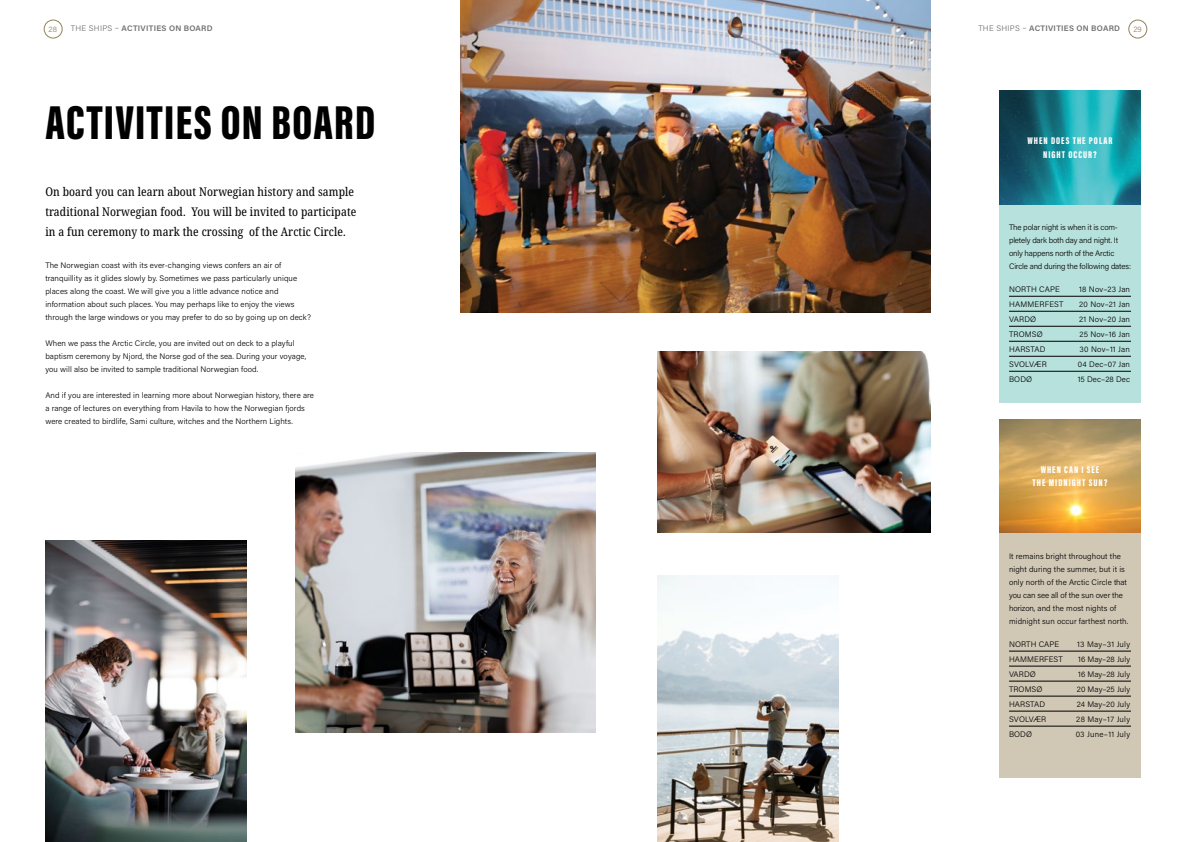
<style>
.page{position:relative;width:1191px;height:842px;background:#fff}
.page>*{position:absolute;margin:0;border:0;box-sizing:border-box;transform-origin:0 0}
.t1{font:900 49px "Acumin Pro Extra Cond";letter-spacing:.025em;color:#000}
.t2{font:condensed 12px/20px "Noto Serif";letter-spacing:.01em;color:#000}
.t3{font:900 10px/14px "Acumin Pro Extra Cond";letter-spacing:.1em;color:#fff;text-align:center}
.t4{font:300 8px/13px "Acumin Pro";letter-spacing:.01em;color:#000}
.t5{font:300 8px/13px "Acumin Pro";letter-spacing:-.02em;color:#000}
.t6{font:600 8px "Acumin Pro";letter-spacing:.03em;color:#6d6e71}
.t7{font:300 8px "Acumin Pro";letter-spacing:.03em;color:#000}
.t8{font:300 8px "Acumin Pro";color:#938259}
.s1{font-weight:300}
</style>
<div class="page">
<div style="left:44px;top:20px;width:18px;height:18px;border:1px solid #938259;border-radius:50%"></div>
<div style="left:1128px;top:20px;width:19px;height:18px;border:1px solid #938259;border-radius:50%"></div>
<div style="left:999px;top:533px;width:141px;height:245px;background:#d0c7b5"></div>
<div style="left:999px;top:204px;width:141px;height:199px;background:#b7e1dc"></div>
<img style="left:999px;top:91px;width:141px;height:113px">
<img style="left:999px;top:420px;width:141px;height:113px">
<img style="left:461px;top:0;width:469px;height:313px">
<img style="left:45px;top:540px;width:201px;height:302px">
<img style="left:295px;top:453px;width:300px;height:280px">
<img style="left:657px;top:351px;width:273px;height:182px">
<img style="left:657px;top:575px;width:182px;height:267px">
<hr style="left:1009px;top:651px;width:122px;height:1px;background:#000">
<hr style="left:1009px;top:666px;width:122px;height:1px;background:#000">
<hr style="left:1009px;top:681px;width:122px;height:1px;background:#000">
<hr style="left:1009px;top:696px;width:122px;height:1px;background:#000">
<hr style="left:1009px;top:711px;width:122px;height:1px;background:#000">
<hr style="left:1009px;top:726px;width:122px;height:1px;background:#000">
<hr style="left:1009px;top:296px;width:122px;height:1px;background:#000">
<hr style="left:1009px;top:311px;width:122px;height:1px;background:#000">
<hr style="left:1009px;top:326px;width:122px;height:1px;background:#000">
<hr style="left:1009px;top:341px;width:122px;height:1px;background:#000">
<hr style="left:1009px;top:356px;width:122px;height:1px;background:#000">
<hr style="left:1009px;top:371px;width:122px;height:1px;background:#000">
<p class="t6" style="left:71px;top:23px;width:143px"><span class="s1">THE SHIPS –</span> ACTIVITIES ON BOARD</p>
<p class="t6" style="left:978px;top:23px;width:143px"><span class="s1">THE SHIPS –</span> ACTIVITIES ON BOARD</p>
<p class="t8" style="left:49px;top:24px;width:10px">28</p>
<p class="t8" style="left:1133px;top:24px;width:10px">29</p>
<h1 class="t1" style="left:45px;top:92px;width:331px">ACTIVITIES ON BOARD</h1>
<h2 class="t2" style="left:45px;top:182px;width:312px">On board you can learn about Norwegian history and sample traditional Norwegian food. You will be invited to participate in a fun ceremony to mark the crossing of the Arctic Circle.</h2>
<p class="t4" style="left:45px;top:259px;width:267px">The Norwegian coast with its ever-changing views confers an air of tranquillity as it glides slowly by. Sometimes we pass particularly unique places along the coast. We will give you a little advance notice and information about such places. You may perhaps like to enjoy the views through the large windows or you may prefer to do so by going up on deck?</p>
<p class="t4" style="left:45px;top:337px;width:262px">When we pass the Arctic Circle, you are invited out on deck to a playful baptism ceremony by Njord, the Norse god of the sea. During your voyage, you will also be invited to sample traditional Norwegian food.</p>
<p class="t4" style="left:45px;top:389px;width:270px">And if you are interested in learning more about Norwegian history, there are a range of lectures on everything from Havila to how the Norwegian fjords were created to birdlife, Sami culture, witches and the Northern Lights.</p>
<p class="t3" style="left:1027px;top:134px;width:86px">WHEN DOES THE POLAR<br>NIGHT OCCUR?</p>
<p class="t5" style="left:1009px;top:220px;width:123px">The polar night is when it is com&shy;pletely dark both day and night. It only happens north of the Arctic Circle and during the following dates:</p>
<p class="t4" style="left:1009px;top:282px;width:52px">NORTH CAPE</p>
<p class="t4" style="left:1079px;top:282px;width:52px">18 Nov–23 Jan</p>
<p class="t4" style="left:1009px;top:297px;width:56px">HAMMERFEST</p>
<p class="t4" style="left:1079px;top:297px;width:52px">20 Nov–21 Jan</p>
<p class="t4" style="left:1009px;top:312px;width:29px">VARDØ</p>
<p class="t4" style="left:1079px;top:312px;width:52px">21 Nov–20 Jan</p>
<p class="t4" style="left:1009px;top:327px;width:35px">TROMSØ</p>
<p class="t4" style="left:1079px;top:327px;width:52px">25 Nov–16 Jan</p>
<p class="t4" style="left:1009px;top:342px;width:38px">HARSTAD</p>
<p class="t4" style="left:1079px;top:342px;width:52px">30 Nov–11 Jan</p>
<p class="t4" style="left:1009px;top:357px;width:39px">SVOLVÆR</p>
<p class="t4" style="left:1077px;top:357px;width:54px">04 Dec–07 Jan</p>
<p class="t4" style="left:1009px;top:372px;width:25px">BODØ</p>
<p class="t4" style="left:1077px;top:372px;width:54px">15 Dec–28 Dec</p>
<p class="t3" style="left:1032px;top:463px;width:76px;line-height:13px">WHEN CAN I SEE<br>THE MIDNIGHT SUN?</p>
<p class="t4" style="left:1009px;top:549px;width:121px">It remains bright throughout the night during the summer, but it is only north of the Arctic Circle that you can see all of the sun over the horizon, and the most nights of midnight sun occur farthest north.</p>
<p class="t4" style="left:1009px;top:637px;width:52px">NORTH CAPE</p>
<p class="t4" style="left:1077px;top:637px;width:54px">13 May–31 July</p>
<p class="t4" style="left:1009px;top:652px;width:55px">HAMMERFEST</p>
<p class="t4" style="left:1078px;top:652px;width:54px">16 May–28 July</p>
<p class="t4" style="left:1009px;top:667px;width:28px">VARDØ</p>
<p class="t4" style="left:1078px;top:667px;width:54px">16 May–28 July</p>
<p class="t4" style="left:1009px;top:682px;width:35px">TROMSØ</p>
<p class="t4" style="left:1076px;top:682px;width:55px">20 May–25 July</p>
<p class="t4" style="left:1009px;top:697px;width:38px">HARSTAD</p>
<p class="t4" style="left:1076px;top:697px;width:55px">24 May–20 July</p>
<p class="t4" style="left:1009px;top:712px;width:39px">SVOLVÆR</p>
<p class="t7" style="left:1076px;top:713px;width:55px">28 May–17 July</p>
<p class="t4" style="left:1009px;top:727px;width:24px">BODØ</p>
<p class="t4" style="left:1075px;top:727px;width:56px">03 June–11 July</p>
</div>
